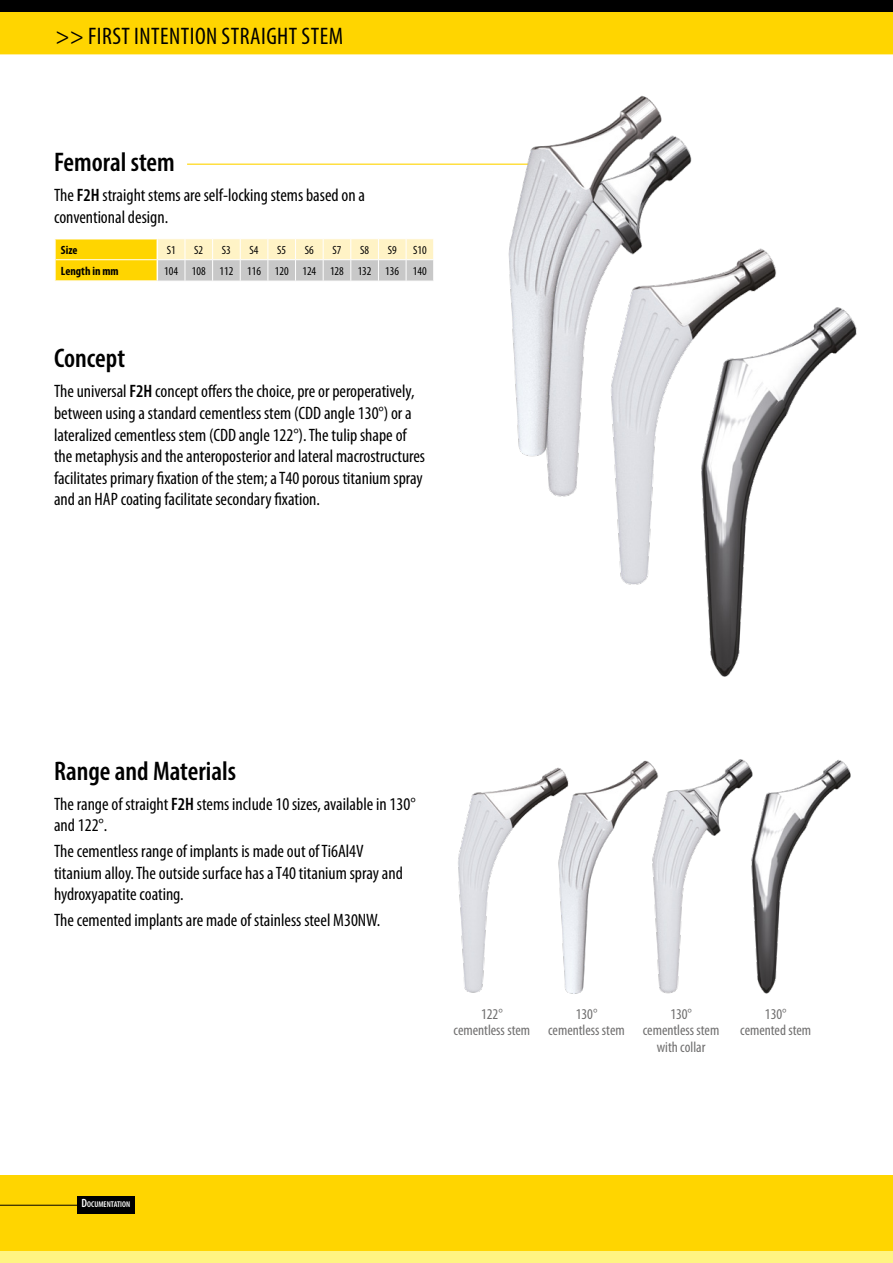
<style>
.page{position:relative;width:893px;height:1263px;background:#fff}
.page>*{position:absolute;margin:0;border:0;box-sizing:border-box;transform-origin:0 0}
.t1{font:600 condensed 27px "Myriad Pro";color:#000}
.t2{font:condensed 24px "Myriad Pro";letter-spacing:.02em;color:#000}
.t3{font:condensed 18px/21.6px "Myriad Pro";color:#000}
.t4{font:condensed 15px/16.5px "Myriad Pro";color:#706f6f;text-align:center}
.t5{font:condensed 12px "Myriad Pro";color:#000}
.t6{font:700 condensed 12px "Myriad Pro";color:#000}
.t7{font:600 condensed 8.4px "Myriad Pro";color:#fff}
.s1{font-weight:600}
.s2{font-size:12px}
</style>
<div class="page">
<hr style="left:187px;top:164px;width:390px;height:1px;background:#ffd500">
<img style="left:458px;top:772px;width:91px;height:221px">
<img style="left:549px;top:760px;width:100px;height:234px">
<div style="left:0;top:12px;width:893px;height:42px;background:#ffd500"></div>
<div style="left:0;top:0;width:893px;height:12px;background:#000"></div>
<img style="left:649px;top:762px;width:81px;height:232px">
<img style="left:730px;top:759px;width:121px;height:235px">
<img style="left:548px;top:135px;width:144px;height:362px">
<img style="left:494px;top:95px;width:177px;height:380px">
<img style="left:596px;top:230px;width:181px;height:355px">
<img style="left:666px;top:294px;width:191px;height:383px">
<svg style="left:55px;top:239px;width:379px;height:42px;background:#ecdd98"></svg>
<div style="left:0;top:1175px;width:893px;height:88px;background:#ffd500"></div>
<hr style="left:0;top:1205px;width:79px;height:1px;background:#000">
<div style="left:0;top:1251px;width:893px;height:12px;background:#fff482"></div>
<div style="left:77px;top:1196px;width:57px;height:18px;background:#000"></div>
<h2 class="t2" style="left:55px;top:21px;width:289px">&gt;&gt; FIRST INTENTION STRAIGHT STEM</h2>
<h1 class="t1" style="left:54px;top:146px;width:122px">Femoral stem</h1>
<p class="t3" style="left:54px;top:184px;width:313px">The <span class="s1">F2H</span> straight stems are self-locking stems based on a conventional design.</p>
<p class="t6" style="left:61px;top:242px;width:18px">Size</p>
<p class="t5" style="left:167px;top:242px;width:10px">S1</p>
<p class="t5" style="left:194px;top:242px;width:10px">S2</p>
<p class="t5" style="left:222px;top:242px;width:10px">S3</p>
<p class="t5" style="left:250px;top:242px;width:10px">S4</p>
<p class="t5" style="left:277px;top:242px;width:10px">S5</p>
<p class="t5" style="left:305px;top:242px;width:10px">S6</p>
<p class="t5" style="left:332px;top:242px;width:10px">S7</p>
<p class="t5" style="left:360px;top:242px;width:10px">S8</p>
<p class="t5" style="left:388px;top:242px;width:10px">S9</p>
<p class="t5" style="left:413px;top:242px;width:15px">S10</p>
<p class="t6" style="left:61px;top:263px;width:59px">Length in mm</p>
<p class="t5" style="left:164px;top:263px;width:264px">104 108 112 116 120 124 128 132 136 140</p>
<h1 class="t1" style="left:54px;top:342px;width:73px">Concept</h1>
<p class="t3" style="left:54px;top:380px;width:373px">The universal <span class="s1">F2H</span> concept offers the choice, pre or peroperatively, between using a standard cementless stem (CDD angle 130°) or a lateralized cementless stem (CDD angle 122°). The tulip shape of the metaphysis and the anteroposterior and lateral macrostructures facilitates primary fixation of the stem; a T40 porous titanium spray and an HAP coating facilitate secondary fixation.</p>
<h1 class="t1" style="left:54px;top:754px;width:184px">Range and Materials</h1>
<p class="t3" style="left:54px;top:793px;width:363px">The range of straight <span class="s1">F2H</span> stems include 10 sizes, available in 130° and 122°.</p>
<p class="t3" style="left:54px;top:840px;width:350px">The cementless range of implants is made out of Ti6Al4V titanium alloy. The outside surface has a T40 titanium spray and hydroxyapatite coating.</p>
<p class="t3" style="left:54px;top:909px;width:328px">The cemented implants are made of stainless steel M30NW.</p>
<p class="t4" style="left:454px;top:1005px;width:78px">122° cementless stem</p>
<p class="t4" style="left:548px;top:1005px;width:78px">130° cementless stem</p>
<p class="t4" style="left:643px;top:1005px;width:78px">130° cementless stem with collar</p>
<p class="t4" style="left:740px;top:1005px;width:72px">130° cemented stem</p>
<p class="t7" style="left:82px;top:1199px;width:50px"><span class="s2">D</span>OCUMENTATION</p>
</div>
